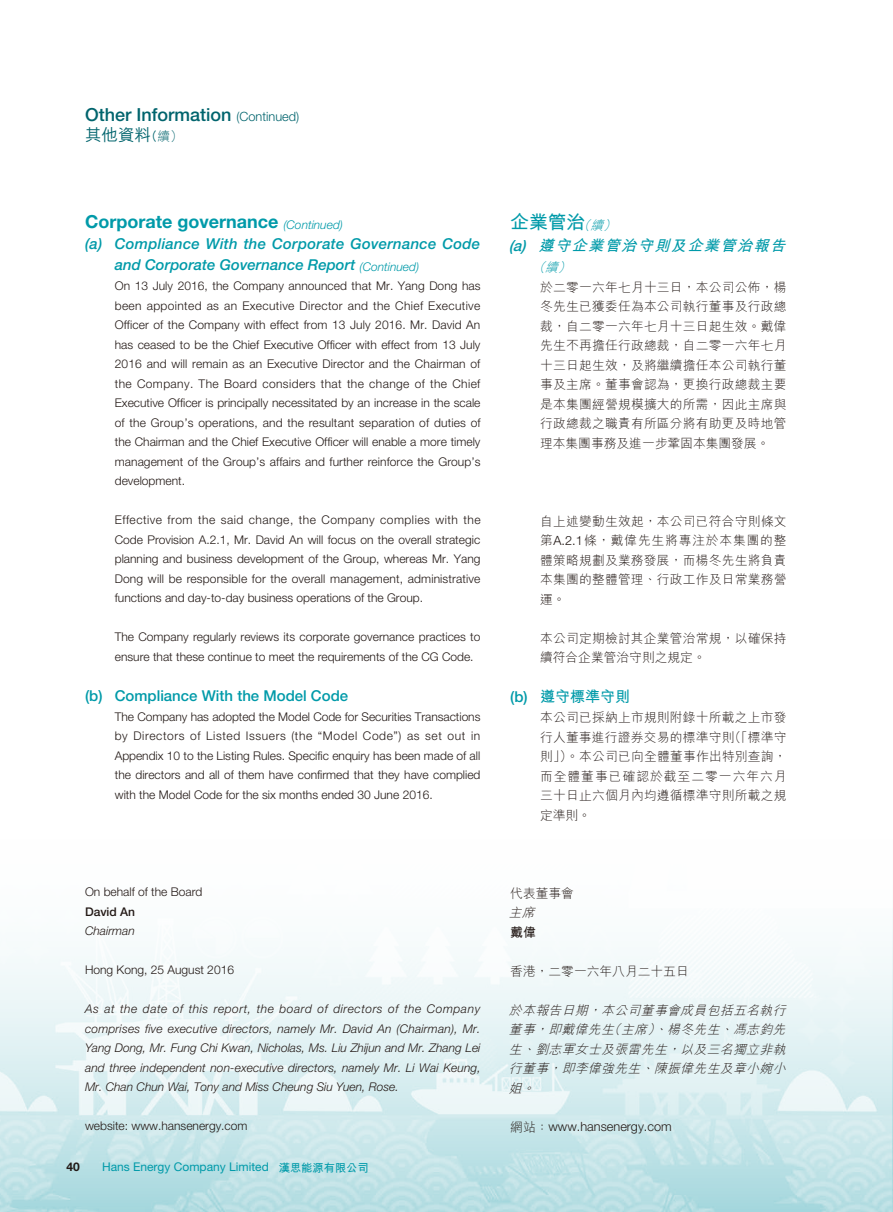
<style>
.page{position:relative;width:893px;height:1212px;background:#fff}
.page>*{position:absolute;margin:0;border:0;box-sizing:border-box;transform-origin:0 0}
.t1{font:700 18.75px "M Hei HK";color:#009aa9}
.t2{font:700 18px "Helvetica Neue LT Std";color:#009aa9}
.t3{font:500 18px "Helvetica Neue LT Std";color:#00646d}
.t4{font:500 16.5px "M Hei HK";color:#00646d}
.t5{font:italic 500 15px/21px "Helvetica Neue LT Std";letter-spacing:.015em;color:#009aa9}
.t6{font:500 15px "Helvetica Neue LT Std";color:#009aa9}
.t7{font:italic 700 15px "M Hei HK";color:#009aa9}
.t8{font:700 15px "M Hei HK";color:#009aa9}
.t9{font:300 12.75px/19.5px "M Hei HK";letter-spacing:.02em;color:#231916;text-align:justify}
.t10{font:italic 300 12.75px/19.5px "M Hei HK";color:#231916;text-align:justify}
.t11{font:300 12.75px "Helvetica Neue LT Std";color:#231916}
.t12{font:300 12.75px "M Hei HK";color:#231916}
.t13{font:italic 300 12.75px "M Hei HK";color:#009aa9}
.t14{font:700 12.75px "M Hei HK";color:#231916}
.t15{font:300 12px/19.5px "Helvetica Neue LT Std";color:#231916;text-align:justify}
.t16{font:italic 300 12px/19.5px "Helvetica Neue LT Std";color:#231916;text-align:justify}
.t17{font:12px "Helvetica Neue LT Std";color:#009aa9}
.t18{font:500 12px "Helvetica Neue LT Std";color:#231916}
.t19{font:700 12px "Helvetica Neue LT Std";color:#231916}
.s1{font-weight:300;font-size:12.75px}
.s2{font-size:12.75px}
.s3{font-weight:300;font-style:italic;font-size:12px}
.s4{font-weight:300;font-size:12px}
.s5{font-family:"M Hei HK";font-weight:700;font-size:11.25px}
.s6{font-weight:300;font-style:italic;font-size:12.75px}
.s7{font-family:"Helvetica Neue LT Std";font-weight:500}
.s8{font-family:"Helvetica Neue LT Std"}
.s9{font-family:"M Hei HK"}
</style>
<div class="page">
<img style="left:0;top:916px;width:893px;height:296px">
<h2 class="t3" style="left:85px;top:104px;width:216px">Other Information <span class="s1">(Continued)</span></h2>
<h3 class="t4" style="left:85px;top:123px;width:99px">其他資料<span class="s2">（</span><span class="s1">續）</span></h3>
<h2 class="t2" style="left:85px;top:210px;width:259px">Corporate governance <span class="s3">(Continued)</span></h2>
<p class="t5" style="left:115px;top:233px;width:367px;text-indent:-30px">(a) Compliance With the Corporate Governance Code and Corporate Governance Report <span class="s4">(Continued)</span></p>
<p class="t15" style="left:115px;top:276px;width:367px">On 13 July 2016, the Company announced that Mr. Yang Dong has been appointed as an Executive Director and the Chief Executive Officer of the Company with effect from 13 July 2016. Mr. David An has ceased to be the Chief Executive Officer with effect from 13 July 2016 and will remain as an Executive Director and the Chairman of the Company. The Board considers that the change of the Chief Executive Officer is principally necessitated by an increase in the scale of the Group’s operations, and the resultant separation of duties of the Chairman and the Chief Executive Officer will enable a more timely management of the Group’s affairs and further reinforce the Group’s development.</p>
<p class="t15" style="left:115px;top:510px;width:367px">Effective from the said change, the Company complies with the Code Provision A.2.1, Mr. David An will focus on the overall strategic planning and business development of the Group, whereas Mr. Yang Dong will be responsible for the overall management, administrative functions and day-to-day business operations of the Group.</p>
<p class="t15" style="left:115px;top:627px;width:367px">The Company regularly reviews its corporate governance practices to ensure that these continue to meet the requirements of the CG Code.</p>
<p class="t6" style="left:85px;top:686px;width:265px">(b) Compliance With the Model Code</p>
<p class="t15" style="left:115px;top:706px;width:367px">The Company has adopted the Model Code for Securities Transactions by Directors of Listed Issuers (the “Model Code”) as set out in Appendix 10 to the Listing Rules. Specific enquiry has been made of all the directors and all of them have confirmed that they have complied with the Model Code for the six months ended 30 June 2016.</p>
<p class="t15" style="left:85px;top:882px;width:119px">On behalf of the Board</p>
<p class="t18" style="left:85px;top:904px;width:52px">David An</p>
<p class="t16" style="left:85px;top:921px;width:51px">Chairman</p>
<p class="t15" style="left:85px;top:960px;width:150px">Hong Kong, 25 August 2016</p>
<p class="t16" style="left:85px;top:999px;width:397px">As at the date of this report, the board of directors of the Company comprises five executive directors, namely Mr. David An (Chairman), Mr.<br>Yang Dong, Mr. Fung Chi Kwan, Nicholas, Ms. Liu Zhijun and Mr. Zhang Lei and three independent non-executive directors, namely Mr. Li Wai Keung, Mr. Chan Chun Wai, Tony and Miss Cheung Siu Yuen, Rose.</p>
<p class="t15" style="left:85px;top:1116px;width:164px">website: www.hansenergy.com</p>
<p class="t19" style="left:67px;top:1160px;width:15px">40</p>
<p class="t17" style="left:102px;top:1160px;width:268px">Hans Energy Company Limited <span class="s5">漢思能源有限公司</span></p>
<h1 class="t1" style="left:510px;top:209px;width:112px">企業管治<span class="s6">（續）</span></h1>
<p class="t7" style="left:509px;top:234px;width:283px"><span class="s7">(a)</span> 遵守企業管治守則及企業管治報告</p>
<p class="t13" style="left:532px;top:258px;width:44px">（續）</p>
<p class="t9" style="left:540px;top:277px;width:248px">於二零一六年七月十三日，本公司公佈，楊冬先生已獲委任為本公司執行董事及行政總裁，自二零一六年七月十三日起生效。戴偉先生不再擔任行政總裁，自二零一六年七月十三日起生效，及將繼續擔任本公司執行董事及主席。董事會認為，更換行政總裁主要是本集團經營規模擴大的所需，因此主席與行政總裁之職責有所區分將有助更及時地管理本集團事務及進一步鞏固本集團發展。</p>
<p class="t9" style="left:540px;top:511px;width:248px">自上述變動生效起，本公司已符合守則條文第<span class="s8">A.2.1</span>條，戴偉先生將專注於本集團的整體策略規劃及業務發展，而楊冬先生將負責本集團的整體管理、行政工作及日常業務營運。</p>
<p class="t9" style="left:540px;top:628px;width:248px">本公司定期檢討其企業管治常規，以確保持續符合企業管治守則之規定。</p>
<p class="t8" style="left:510px;top:686px;width:121px"><span class="s7">(b)</span> 遵守標準守則</p>
<p class="t9" style="left:540px;top:707px;width:248px">本公司已採納上市規則附錄十所載之上市發行人董事進行證券交易的標準守則（「標準守則」）。本公司已向全體董事作出特別查詢，而全體董事已確認於截至二零一六年六月三十日止六個月內均遵循標準守則所載之規定準則。</p>
<p class="t9" style="left:510px;top:883px;width:65px">代表董事會</p>
<p class="t10" style="left:509px;top:902px;width:32px">主席</p>
<p class="t14" style="left:510px;top:923px;width:27px">戴偉</p>
<p class="t12" style="left:510px;top:962px;width:180px">香港，二零一六年八月二十五日</p>
<p class="t10" style="left:509px;top:1000px;width:282px">於本報告日期，本公司董事會成員包括五名執行董事，即戴偉先生（主席）、楊冬先生、馮志鈞先生、劉志軍女士及張雷先生，以及三名獨立非執行董事，即李偉強先生、陳振偉先生及章小婉小姐。</p>
<p class="t11" style="left:510px;top:1119px;width:163px"><span class="s9">網站：</span>www.hansenergy.com</p>
</div>
